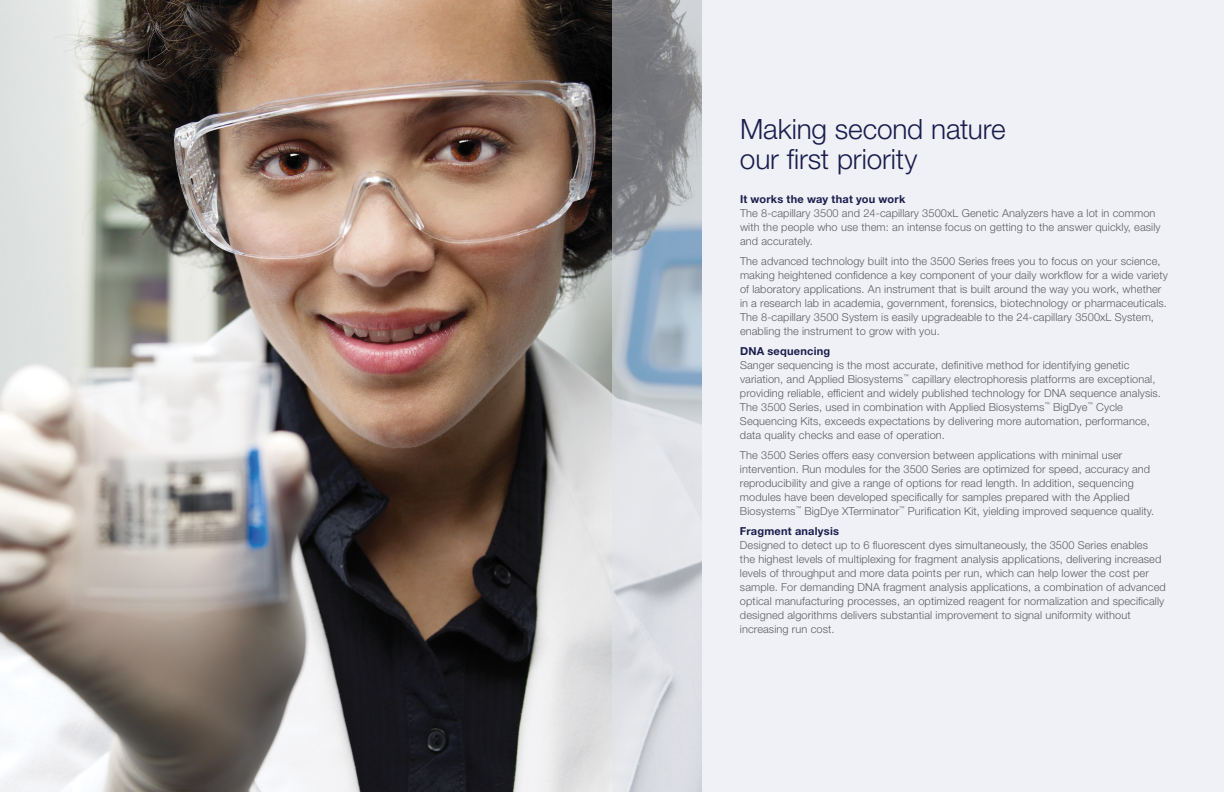
<style>
.page{position:relative;width:1224px;height:792px;background:#fff}
.page>*{position:absolute;margin:0;border:0;box-sizing:border-box;transform-origin:0 0}
.Section_head{font:300 28px/30px "Helvetica Neue LT Std";letter-spacing:-.005em;color:#1a1d4c}
.Body_Copy{font:300 11px/14px "Helvetica Neue LT Std";letter-spacing:.01em;color:#5f5f62}
.Body_Copy_Header{font:700 11px "Helvetica Neue LT Std";letter-spacing:.02em;color:#1a1d4c}
</style>
<div class="page">
<img style="left:0;top:0;width:612px;height:792px">
<svg style="left:612px;top:0;width:612px;height:792px;fill:#eff1f6"></svg>
<p class="Section_head" style="left:740px;top:113px;width:267px">Making second nature our first priority</p>
<p class="Body_Copy_Header" style="left:740px;top:192px;width:167px">It works the way that you work</p>
<p class="Body_Copy" style="left:740px;top:206px;width:422px">The 8-capillary 3500 and 24-capillary 3500xL Genetic Analyzers have a lot in common with the people who use them: an intense focus on getting to the answer quickly, easily and accurately.</p>
<p class="Body_Copy" style="left:740px;top:254px;width:429px">The advanced technology built into the 3500 Series frees you to focus on your science, making heightened confidence a key component of your daily workflow for a wide variety of laboratory applications. An instrument that is built around the way you work, whether in a research lab in academia, government, forensics, biotechnology or pharmaceuticals.<br>The 8-capillary 3500 System is easily upgradeable to the 24-capillary 3500xL System, enabling the instrument to grow with you.</p>
<p class="Body_Copy_Header" style="left:740px;top:344px;width:92px">DNA sequencing</p>
<p class="Body_Copy" style="left:740px;top:358px;width:423px">Sanger sequencing is the most accurate, definitive method for identifying genetic variation, and Applied Biosystems<sup>™</sup> capillary electrophoresis platforms are exceptional, providing reliable, efficient and widely published technology for DNA sequence analysis.<br>The 3500 Series, used in combination with Applied Biosystems<sup>™</sup> BigDye<sup>™</sup> Cycle Sequencing Kits, exceeds expectations by delivering more automation, performance, data quality checks and ease of operation.</p>
<p class="Body_Copy" style="left:740px;top:448px;width:416px">The 3500 Series offers easy conversion between applications with minimal user intervention. Run modules for the 3500 Series are optimized for speed, accuracy and reproducibility and give a range of options for read length. In addition, sequencing modules have been developed specifically for samples prepared with the Applied Biosystems<sup>™</sup> BigDye XTerminator<sup>™</sup> Purification Kit, yielding improved sequence quality.</p>
<p class="Body_Copy_Header" style="left:740px;top:524px;width:100px">Fragment analysis</p>
<p class="Body_Copy" style="left:740px;top:538px;width:427px">Designed to detect up to 6 fluorescent dyes simultaneously, the 3500 Series enables the highest levels of multiplexing for fragment analysis applications, delivering increased levels of throughput and more data points per run, which can help lower the cost per sample. For demanding DNA fragment analysis applications, a combination of advanced optical manufacturing processes, an optimized reagent for normalization and specifically designed algorithms delivers substantial improvement to signal uniformity without increasing run cost.</p>
</div>
